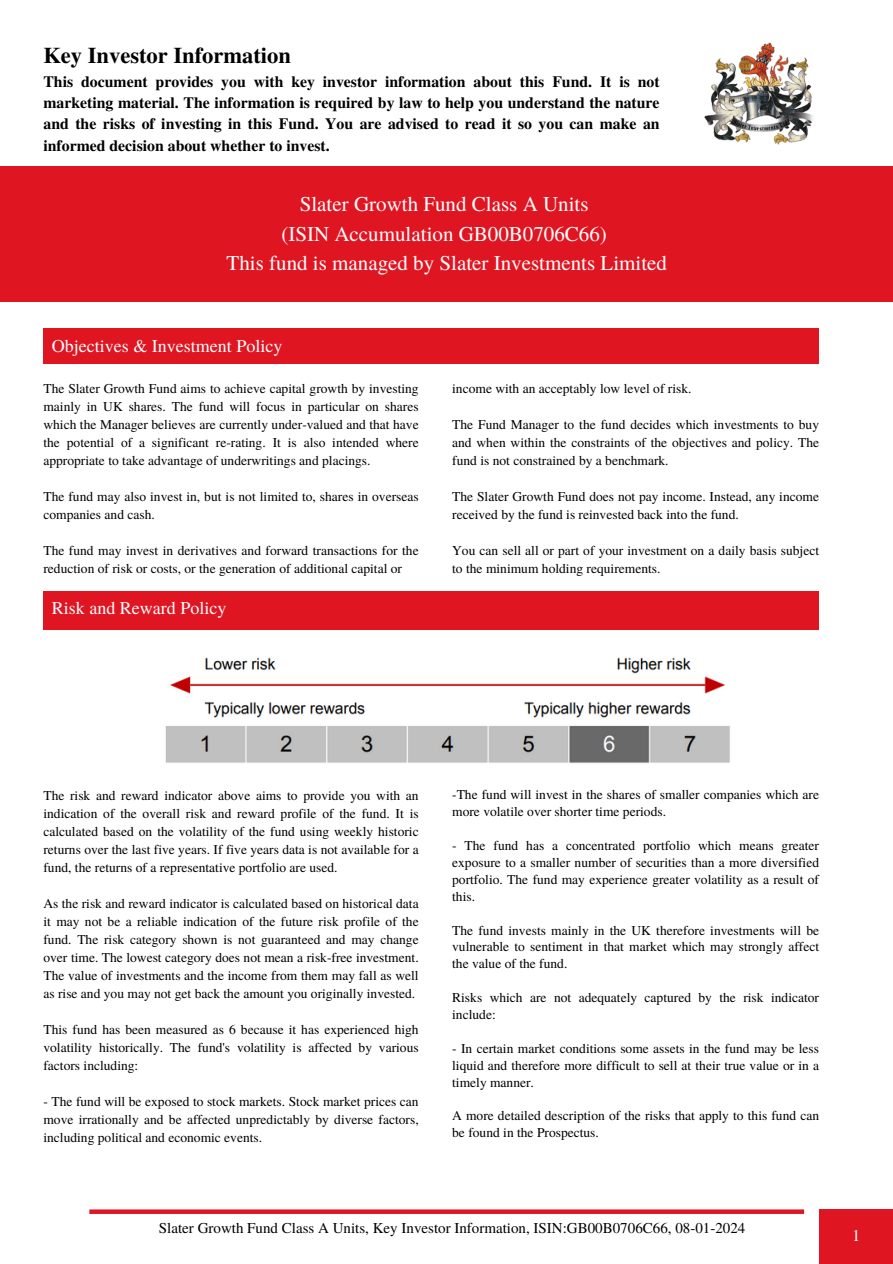
<style>
.page{position:relative;width:893px;height:1264px;background:#fff}
.page>*{position:absolute;margin:0;border:0;box-sizing:border-box;transform-origin:0 0}
.t1{font:700 22.5px "Te X Gyre Termes";color:#000}
.t2{font:21px "Te X Gyre Termes";color:#fff}
.t3{font:18px "Te X Gyre Termes";color:#fff}
.t4{font:16.5px "Te X Gyre Termes";color:#fff}
.t5{font:700 15.75px/21.3px "Te X Gyre Termes";color:#000;text-align:justify}
.t6{font:15px "Te X Gyre Termes";color:#000}
.t7{font:13.5px/18px "Te X Gyre Termes";color:#000;text-align:justify}
</style>
<div class="page">
<svg style="left:89px;top:1209px;width:715px;height:4px;background:#e32e3a"></svg>
<div style="left:819px;top:1209px;width:73px;height:54px;background:#e01522"></div>
<div style="left:0;top:166px;width:892px;height:135px;background:#e01522"></div>
<img style="left:704px;top:42px;width:110px;height:103px">
<div style="left:43px;top:329px;width:776px;height:35px;background:#e01522"></div>
<div style="left:43px;top:591px;width:776px;height:39px;background:#e01522"></div>
<img style="left:165px;top:657px;width:565px;height:106px">
<p class="t1" style="left:43px;top:38px;width:249px">Key Investor Information</p>
<p class="t5" style="left:43px;top:70px;width:617px">This document provides you with key investor information about this Fund. It is not marketing material. The information is required by law to help you understand the nature and the risks of investing in this Fund. You are advised to read it so you can make an informed decision about whether to invest.</p>
<p class="t2" style="left:300px;top:189px;width:290px">Slater Growth Fund Class A Units</p>
<p class="t2" style="left:281px;top:218px;width:327px">(ISIN Accumulation GB00B0706C66)</p>
<p class="t2" style="left:226px;top:248px;width:442px">This fund is managed by Slater Investments Limited</p>
<p class="t3" style="left:52px;top:332px;width:232px">Objectives &amp; Investment Policy</p>
<p class="t7" style="left:43px;top:378px;width:377px">The Slater Growth Fund aims to achieve capital growth by investing mainly in UK shares. The fund will focus in particular on shares which the Manager believes are currently under-valued and that have the potential of a significant re-rating. It is also intended where appropriate to take advantage of underwritings and placings.</p>
<p class="t7" style="left:43px;top:486px;width:377px">The fund may also invest in, but is not limited to, shares in overseas companies and cash.</p>
<p class="t7" style="left:43px;top:540px;width:377px">The fund may invest in derivatives and forward transactions for the reduction of risk or costs, or the generation of additional capital or</p>
<p class="t3" style="left:52px;top:595px;width:176px">Risk and Reward Policy</p>
<p class="t7" style="left:452px;top:378px;width:241px">income with an acceptably low level of risk.</p>
<p class="t7" style="left:452px;top:414px;width:368px">The Fund Manager to the fund decides which investments to buy and when within the constraints of the objectives and policy. The fund is not constrained by a benchmark.</p>
<p class="t7" style="left:452px;top:486px;width:368px">The Slater Growth Fund does not pay income. Instead, any income received by the fund is reinvested back into the fund.</p>
<p class="t7" style="left:452px;top:540px;width:368px">You can sell all or part of your investment on a daily basis subject to the minimum holding requirements.</p>
<p class="t7" style="left:43px;top:785px;width:377px">The risk and reward indicator above aims to provide you with an indication of the overall risk and reward profile of the fund. It is calculated based on the volatility of the fund using weekly historic returns over the last five years. If five years data is not available for a fund, the returns of a representative portfolio are used.</p>
<p class="t7" style="left:43px;top:893px;width:377px">As the risk and reward indicator is calculated based on historical data it may not be a reliable indication of the future risk profile of the fund. The risk category shown is not guaranteed and may change over time. The lowest category does not mean a risk-free investment.<br>The value of investments and the income from them may fall as well as rise and you may not get back the amount you originally invested.</p>
<p class="t7" style="left:43px;top:1019px;width:377px">This fund has been measured as 6 because it has experienced high volatility historically. The fund's volatility is affected by various factors including:</p>
<p class="t7" style="left:43px;top:1091px;width:377px">- The fund will be exposed to stock markets. Stock market prices can move irrationally and be affected unpredictably by diverse factors, including political and economic events.</p>
<p class="t7" style="left:452px;top:785px;width:368px;line-height:16.8px">-The fund will invest in the shares of smaller companies which are more volatile over shorter time periods.</p>
<p class="t7" style="left:452px;top:836px;width:368px;line-height:16.8px">- The fund has a concentrated portfolio which means greater exposure to a smaller number of securities than a more diversified portfolio. The fund may experience greater volatility as a result of this.</p>
<p class="t7" style="left:452px;top:920px;width:368px;line-height:16.8px">The fund invests mainly in the UK therefore investments will be vulnerable to sentiment in that market which may strongly affect the value of the fund.</p>
<p class="t7" style="left:452px;top:988px;width:368px;line-height:16.8px">Risks which are not adequately captured by the risk indicator include:</p>
<p class="t7" style="left:452px;top:1039px;width:368px;line-height:16.8px">- In certain market conditions some assets in the fund may be less liquid and therefore more difficult to sell at their true value or in a timely manner.</p>
<p class="t7" style="left:452px;top:1106px;width:368px;line-height:16.8px">A more detailed description of the risks that apply to this fund can be found in the Prospectus.</p>
<p class="t6" style="left:159px;top:1217px;width:588px">Slater Growth Fund Class A Units, Key Investor Information, ISIN:GB00B0706C66, 08-01-2024</p>
<p class="t4" style="left:852px;top:1223px;width:10px">1</p>
</div>
